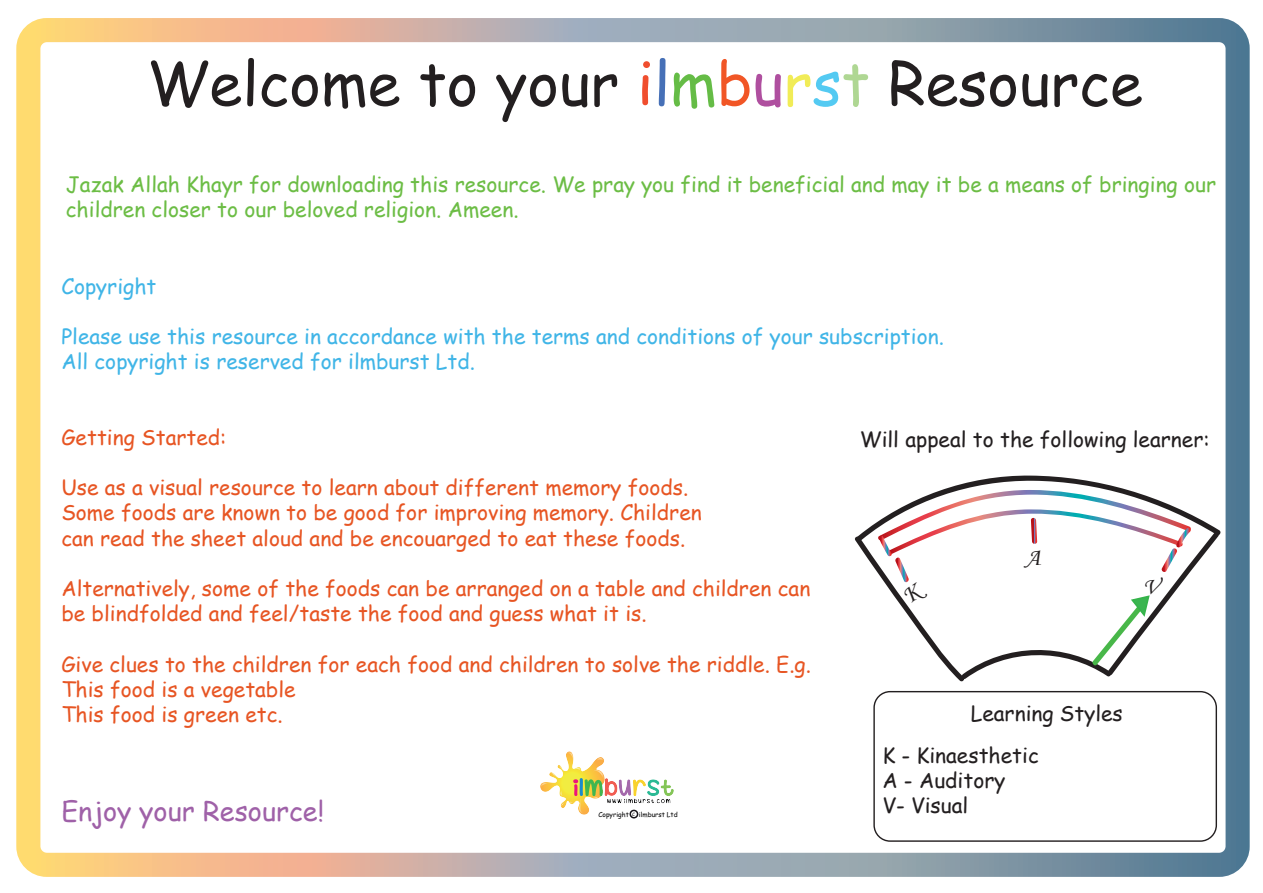
<style>
.page{position:relative;width:1263px;height:893px;background:#fff}
.page>*{position:absolute;margin:0;border:0;box-sizing:border-box;transform-origin:0 0}
.t1{font:60px "Comic Sans MS";color:#231f20}
.t2{font:27px "Comic Sans MS";color:#9f61a8}
.t3{font:24.3px "Monotype Corsiva";color:#231f20;scale:1.04 1}
.t4{font:21px/25.2px "Comic Sans MS";color:#e75523}
.t5{font:21px/25.2px "Comic Sans MS";color:#6cbd45}
.t6{font:21px/25.2px "Comic Sans MS";color:#40b5e7}
.t7{font:21px/25.2px "Comic Sans MS";color:#231f20}
.t8{font:6.75px "Comic Sans MS";color:#000001}
.t9{font:4.5px "Comic Sans MS";color:#000001}
.s1{color:#f04e2e}
.s2{color:#4670b7}
.s3{color:#65bc46}
.s4{color:#f15626}
.s5{color:#af4f9f}
.s6{color:#f1ec57}
.s7{color:#54caf2}
.s8{color:#afd793}
</style>
<div class="page">
<div style="left:16px;top:18px;width:1234px;height:859px;border:24px solid #fff;border-radius:18px"></div>
<div style="left:873px;top:691px;width:344px;height:151px;border:1px solid #231f20;border-radius:16px"></div>
<img style="left:477px;top:751px;width:261px;height:114px">
<div style="left:629px;top:810px;width:9px;height:8px;border:2px solid #18151a;border-radius:50%"></div>
<svg style="left:854px;top:475px;width:367px;height:207px"></svg>
<h1 class="t1" style="left:147px;top:39px;width:997px">Welcome to your <span class="s1">i</span><span class="s2">l</span><span class="s3">m</span><span class="s4">b</span><span class="s5">u</span><span class="s6">r</span><span class="s7">s</span><span class="s8">t</span> Resource</h1>
<p class="t5" style="left:66px;top:171px;width:1152px">Jazak Allah Khayr for downloading this resource. We pray you find it beneficial and may it be a means of bringing our children closer to our beloved religion. Ameen.</p>
<p class="t6" style="left:61px;top:273px;width:97px">Copyright</p>
<p class="t6" style="left:61px;top:323px;width:884px">Please use this resource in accordance with the terms and conditions of your subscription.<br>All copyright is reserved for ilmburst Ltd.</p>
<p class="t4" style="left:61px;top:424px;width:167px">Getting Started:</p>
<p class="t4" style="left:61px;top:474px;width:642px">Use as a visual resource to learn about different memory foods.<br>Some foods are known to be good for improving memory. Children can read the sheet aloud and be encouarged to eat these foods.</p>
<p class="t4" style="left:61px;top:575px;width:750px">Alternatively, some of the foods can be arranged on a table and children can be blindfolded and feel/taste the food and guess what it is.</p>
<p class="t4" style="left:61px;top:651px;width:751px">Give clues to the children for each food and children to solve the riddle. E.g.<br>This food is a vegetable<br>This food is green etc.</p>
<p class="t2" style="left:61px;top:791px;width:264px">Enjoy your Resource!</p>
<p class="t8" style="left:598px;top:809px;width:32px">Copyright</p>
<p class="t8" style="left:639px;top:809px;width:40px">ilmburst Ltd</p>
<p class="t9" style="left:632px;top:811px;width:4px">C</p>
<p class="t7" style="left:860px;top:427px;width:351px">Will appeal to the following learner:</p>
<p class="t3" style="left:1025px;top:543px;width:16px">A</p>
<p class="t3" style="left:1143px;top:571px;width:17px">V</p>
<p class="t7" style="left:971px;top:700px;width:154px">Learning Styles</p>
<p class="t7" style="left:882px;top:742px;width:158px">K - Kinaesthetic<br>A - Auditory<br>V- Visual</p>
</div>
